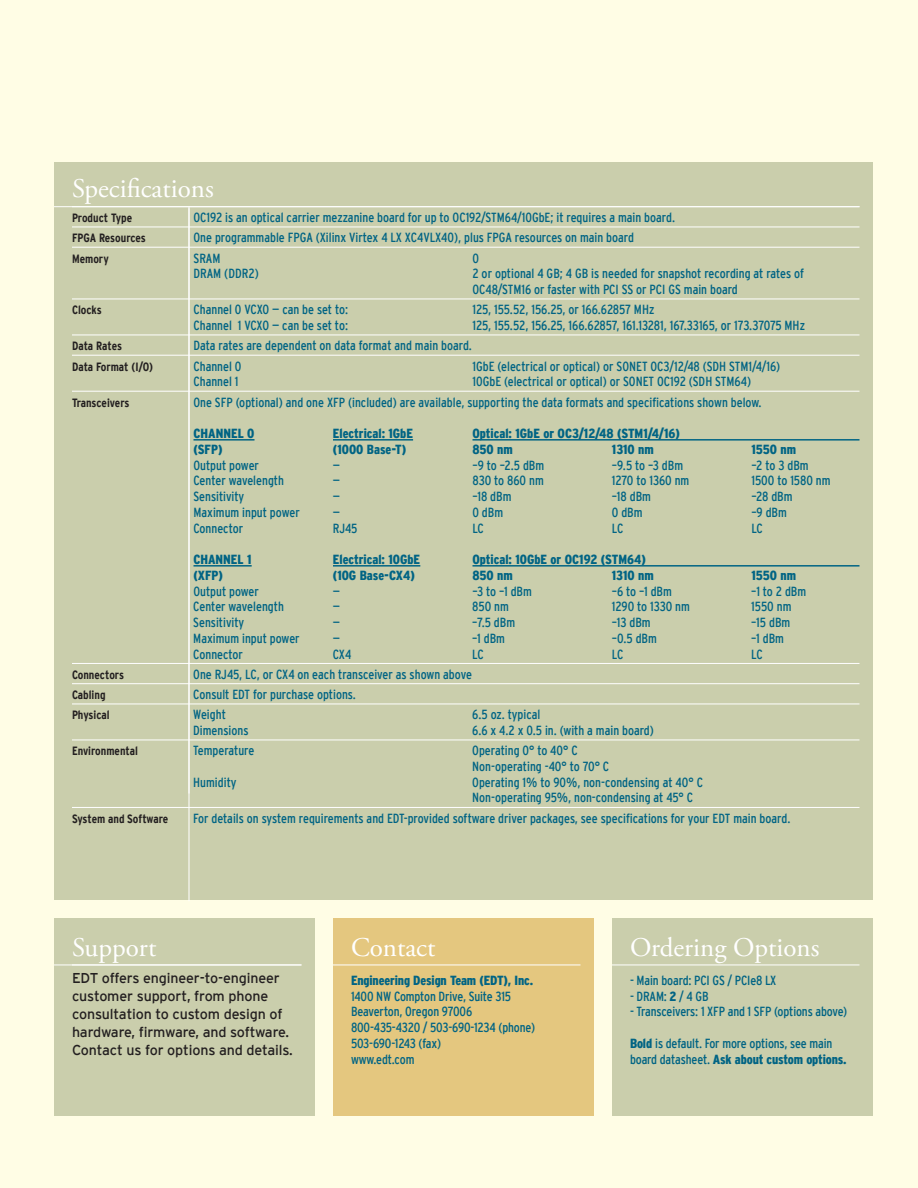
<style>
.page{position:relative;width:918px;height:1188px;background:#fffde5}
.page>*{position:absolute;margin:0;border:0;box-sizing:border-box;transform-origin:0 0}
.t1{font:27px "Adobe Garamond Pro";color:#fff}
.t2{font:14.25px/18px "Interstate";letter-spacing:-.01em;color:#231f20}
.t3{font:condensed 13.2px/15.8px "Interstate";color:#016484}
.t4{font:900 condensed 13.2px "Interstate";color:#016484}
.t5{font:700 condensed 12px/20.2px "Interstate";color:#231f20}
.s1{font-weight:900}
</style>
<div class="page">
<div style="left:54px;top:162px;width:819px;height:738px;background:#caceac"></div>
<hr style="left:188px;top:207px;width:2px;height:587px;background:#fff">
<hr style="left:54px;top:206px;width:806px;height:1px;background:#fff">
<hr style="left:72px;top:227px;width:788px;height:1px;background:#fff">
<hr style="left:72px;top:247px;width:788px;height:1px;background:#fff">
<hr style="left:72px;top:299px;width:788px;height:1px;background:#fff">
<hr style="left:72px;top:335px;width:788px;height:1px;background:#fff">
<hr style="left:72px;top:355px;width:788px;height:1px;background:#fff">
<hr style="left:72px;top:391px;width:788px;height:1px;background:#fff">
<hr style="left:72px;top:663px;width:788px;height:1px;background:#fff">
<hr style="left:72px;top:683px;width:788px;height:1px;background:#fff">
<hr style="left:72px;top:704px;width:788px;height:1px;background:#fff">
<hr style="left:72px;top:740px;width:788px;height:1px;background:#fff">
<hr style="left:72px;top:807px;width:788px;height:1px;background:#fff">
<hr style="left:194px;top:439px;width:61px;height:2px;background:#016484">
<hr style="left:333px;top:439px;width:80px;height:2px;background:#016484">
<hr style="left:472px;top:439px;width:388px;height:2px;background:#016484">
<hr style="left:194px;top:565px;width:58px;height:2px;background:#016484">
<hr style="left:333px;top:565px;width:87px;height:2px;background:#016484">
<hr style="left:472px;top:565px;width:388px;height:2px;background:#016484">
<hr style="left:188px;top:208px;width:2px;height:693px;background:#fff">
<div style="left:333px;top:918px;width:261px;height:198px;background:#e4c77f"></div>
<div style="left:54px;top:918px;width:261px;height:198px;background:#caceac"></div>
<hr style="left:54px;top:965px;width:248px;height:1px;background:#fff">
<hr style="left:333px;top:965px;width:247px;height:1px;background:#fff">
<div style="left:612px;top:918px;width:261px;height:198px;background:#caceac"></div>
<hr style="left:612px;top:965px;width:248px;height:1px;background:#fff">
<h1 class="t1" style="left:72px;top:173px;width:143px">Specifications</h1>
<p class="t5" style="left:72px;top:208px;width:75px">Product Type<br>FPGA Resources<br>Memory</p>
<p class="t3" style="left:194px;top:207px;width:483px;line-height:20.2px">OC192 is an optical carrier mezzanine board for up to OC192/STM64/10GbE; it requires a main board.<br>One programmable FPGA (Xilinx Virtex 4 LX XC4VLX40), plus FPGA resources on main board<br>SRAM</p>
<p class="t3" style="left:472px;top:250px;width:8px">0</p>
<p class="t5" style="left:72px;top:300px;width:31px">Clocks</p>
<p class="t5" style="left:72px;top:336px;width:83px">Data Rates<br>Data Format (I/O)</p>
<p class="t5" style="left:72px;top:392px;width:59px">Transceivers</p>
<p class="t5" style="left:72px;top:664px;width:54px">Connectors<br>Cabling<br>Physical</p>
<p class="t5" style="left:72px;top:741px;width:68px">Environmental</p>
<p class="t5" style="left:72px;top:808px;width:98px">System and Software</p>
<p class="t3" style="left:194px;top:266px;width:67px">DRAM (DDR2)</p>
<p class="t3" style="left:472px;top:266px;width:333px">2 or optional 4 GB; 4 GB is needed for snapshot recording at rates of<br>OC48/STM16 or faster with PCI SS or PCI GS main board</p>
<p class="t3" style="left:194px;top:302px;width:156px">Channel 0 VCXO — can be set to:</p>
<p class="t3" style="left:472px;top:302px;width:183px">125, 155.52, 156.25, or 166.62857 MHz</p>
<p class="t3" style="left:193px;top:317px;width:156px">Channel 1 VCXO — can be set to:</p>
<p class="t3" style="left:472px;top:317px;width:334px">125, 155.52, 156.25, 166.62857, 161.13281, 167.33165, or 173.37075 MHz</p>
<p class="t3" style="left:193px;top:335px;width:280px;line-height:20.2px">Data rates are dependent on data format and main board.<br>Channel 0</p>
<p class="t3" style="left:472px;top:358px;width:309px">1GbE (electrical or optical) or SONET OC3/12/48 (SDH STM1/4/16)</p>
<p class="t3" style="left:193px;top:371px;width:570px;line-height:20.2px;text-indent:279px">10GbE (electrical or optical) or SONET OC192 (SDH STM64)<br>One SFP (optional) and one XFP (included) are available, supporting the data formats and specifications shown below.</p>
<p class="t4" style="left:193px;top:426px;width:63px">CHANNEL 0</p>
<p class="t4" style="left:333px;top:426px;width:82px">Electrical: 1GbE</p>
<p class="t4" style="left:472px;top:426px;width:209px">Optical: 1GbE or OC3/12/48 (STM1/4/16)</p>
<p class="t4" style="left:193px;top:442px;width:31px">(SFP)</p>
<p class="t4" style="left:333px;top:442px;width:75px">(1000 Base-T)</p>
<p class="t4" style="left:472px;top:442px;width:42px">850 nm</p>
<p class="t4" style="left:612px;top:442px;width:43px">1310 nm</p>
<p class="t4" style="left:751px;top:442px;width:46px">1550 nm</p>
<p class="t3" style="left:193px;top:457px;width:67px">Output power</p>
<p class="t3" style="left:333px;top:457px;width:9px">—</p>
<p class="t3" style="left:472px;top:457px;width:73px">–9 to –2.5 dBm</p>
<p class="t3" style="left:612px;top:457px;width:73px">–9.5 to –3 dBm</p>
<p class="t3" style="left:751px;top:457px;width:59px">–2 to 3 dBm</p>
<p class="t3" style="left:193px;top:473px;width:92px">Center wavelength</p>
<p class="t3" style="left:333px;top:473px;width:9px">—</p>
<p class="t3" style="left:472px;top:473px;width:73px">830 to 860 nm</p>
<p class="t3" style="left:612px;top:473px;width:79px">1270 to 1360 nm</p>
<p class="t3" style="left:751px;top:473px;width:81px">1500 to 1580 nm</p>
<p class="t3" style="left:193px;top:488px;width:52px">Sensitivity</p>
<p class="t3" style="left:333px;top:488px;width:9px">—</p>
<p class="t3" style="left:472px;top:488px;width:41px">–18 dBm</p>
<p class="t3" style="left:612px;top:488px;width:41px">–18 dBm</p>
<p class="t3" style="left:751px;top:488px;width:43px">–28 dBm</p>
<p class="t3" style="left:193px;top:504px;width:108px">Maximum input power</p>
<p class="t3" style="left:333px;top:504px;width:9px">—</p>
<p class="t3" style="left:472px;top:504px;width:32px">0 dBm</p>
<p class="t3" style="left:612px;top:504px;width:32px">0 dBm</p>
<p class="t3" style="left:751px;top:504px;width:37px">–9 dBm</p>
<p class="t3" style="left:193px;top:520px;width:51px">Connector</p>
<p class="t3" style="left:333px;top:520px;width:26px">RJ45</p>
<p class="t3" style="left:472px;top:520px;width:13px">LC</p>
<p class="t3" style="left:612px;top:520px;width:13px">LC</p>
<p class="t3" style="left:751px;top:520px;width:13px">LC</p>
<p class="t4" style="left:193px;top:552px;width:60px">CHANNEL 1</p>
<p class="t4" style="left:333px;top:552px;width:89px">Electrical: 10GbE</p>
<p class="t4" style="left:472px;top:552px;width:175px">Optical: 10GbE or OC192 (STM64)</p>
<p class="t4" style="left:193px;top:568px;width:31px">(XFP)</p>
<p class="t4" style="left:333px;top:568px;width:84px">(10G Base-CX4)</p>
<p class="t4" style="left:472px;top:568px;width:42px">850 nm</p>
<p class="t4" style="left:612px;top:568px;width:43px">1310 nm</p>
<p class="t4" style="left:751px;top:568px;width:46px">1550 nm</p>
<p class="t3" style="left:193px;top:583px;width:67px">Output power</p>
<p class="t3" style="left:333px;top:583px;width:9px">—</p>
<p class="t3" style="left:472px;top:583px;width:61px">–3 to –1 dBm</p>
<p class="t3" style="left:612px;top:583px;width:62px">–6 to –1 dBm</p>
<p class="t3" style="left:751px;top:583px;width:56px">–1 to 2 dBm</p>
<p class="t3" style="left:193px;top:599px;width:92px">Center wavelength</p>
<p class="t3" style="left:333px;top:599px;width:9px">—</p>
<p class="t3" style="left:472px;top:599px;width:38px">850 nm</p>
<p class="t3" style="left:612px;top:599px;width:80px">1290 to 1330 nm</p>
<p class="t3" style="left:751px;top:599px;width:42px">1550 nm</p>
<p class="t3" style="left:193px;top:614px;width:52px">Sensitivity</p>
<p class="t3" style="left:333px;top:614px;width:9px">—</p>
<p class="t3" style="left:472px;top:614px;width:44px">–7.5 dBm</p>
<p class="t3" style="left:612px;top:614px;width:40px">–13 dBm</p>
<p class="t3" style="left:751px;top:614px;width:41px">–15 dBm</p>
<p class="t3" style="left:193px;top:630px;width:108px">Maximum input power</p>
<p class="t3" style="left:333px;top:630px;width:9px">—</p>
<p class="t3" style="left:472px;top:630px;width:34px">–1 dBm</p>
<p class="t3" style="left:612px;top:630px;width:47px">–0.5 dBm</p>
<p class="t3" style="left:751px;top:630px;width:34px">–1 dBm</p>
<p class="t3" style="left:193px;top:646px;width:51px">Connector</p>
<p class="t3" style="left:333px;top:646px;width:20px">CX4</p>
<p class="t3" style="left:472px;top:646px;width:13px">LC</p>
<p class="t3" style="left:612px;top:646px;width:13px">LC</p>
<p class="t3" style="left:751px;top:646px;width:13px">LC</p>
<p class="t3" style="left:193px;top:664px;width:280px;line-height:20.2px">One RJ45, LC, or CX4 on each transceiver as shown above<br>Consult EDT for purchase options.<br>Weight</p>
<p class="t3" style="left:193px;top:374px;width:47px">Channel 1</p>
<p class="t3" style="left:472px;top:707px;width:70px">6.5 oz. typical</p>
<p class="t3" style="left:193px;top:722px;width:57px">Dimensions</p>
<p class="t3" style="left:472px;top:722px;width:183px">6.6 x 4.2 x 0.5 in. (with a main board)</p>
<p class="t3" style="left:193px;top:743px;width:63px">Temperature</p>
<p class="t3" style="left:472px;top:743px;width:139px">Operating 0° to 40° C<br>Non-operating -40° to 70° C</p>
<p class="t3" style="left:193px;top:774px;width:45px">Humidity</p>
<p class="t3" style="left:472px;top:774px;width:232px">Operating 1% to 90%, non-condensing at 40° C<br>Non-operating 95%, non-condensing at 45° C</p>
<p class="t3" style="left:193px;top:810px;width:599px">For details on system requirements and EDT-provided software driver packages, see specifications for your EDT main board.</p>
<h1 class="t1" style="left:72px;top:931px;width:86px">Support</h1>
<p class="t2" style="left:72px;top:968px;width:222px">EDT offers engineer-to-engineer customer support, from phone consultation to custom design of hardware, firmware, and software.<br>Contact us for options and details.</p>
<h1 class="t1" style="left:351px;top:931px;width:86px">Contact</h1>
<p class="t4" style="left:351px;top:973px;width:184px">Engineering Design Team (EDT), Inc.</p>
<p class="t3" style="left:351px;top:988px;width:186px">1400 NW Compton Drive, Suite 315<br>Beaverton, Oregon 97006<br>800-435-4320 / 503-690-1234 (phone)<br>503-690-1243 (fax)<br>www.edt.com</p>
<h1 class="t1" style="left:630px;top:931px;width:191px">Ordering Options</h1>
<p class="t3" style="left:630px;top:972px;width:148px">- Main board: PCI GS / PCIe8 LX</p>
<p class="t3" style="left:630px;top:988px;width:80px">- DRAM: <span class="s1">2</span> / 4 GB</p>
<p class="t3" style="left:630px;top:1004px;width:219px">- Transceivers: 1 XFP and 1 SFP (options above)</p>
<p class="t3" style="left:630px;top:1035px;width:218px"><span class="s1">Bold</span> is default. For more options, see main board datasheet. <span class="s1">Ask about custom options.</span></p>
</div>
